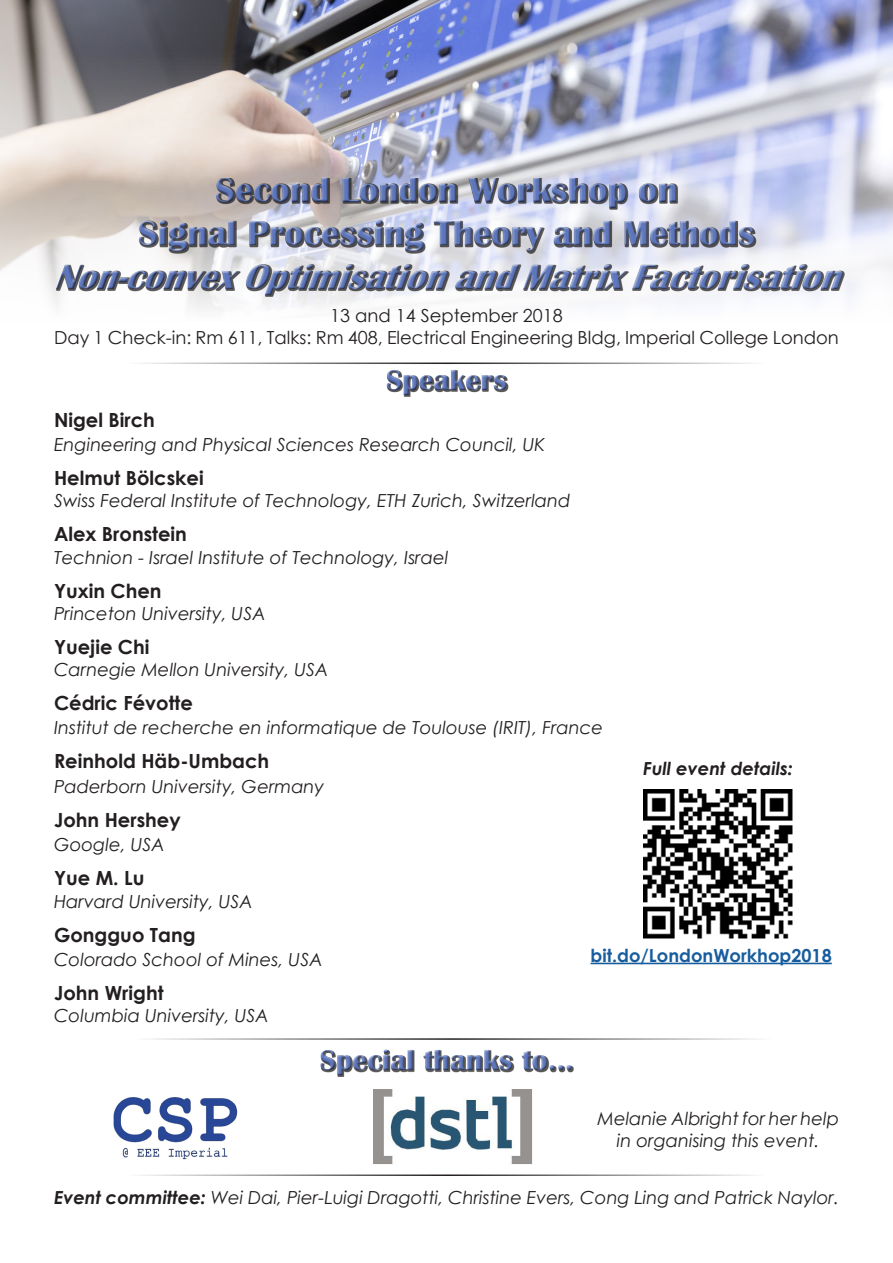
<style>
.page{position:relative;width:893px;height:1263px;background:#fff}
.page>*{position:absolute;margin:0;border:0;box-sizing:border-box;transform-origin:0 0}
.t1{font:700 36px/43.2px "Britannic";color:#5e77bb;text-align:center}
.t2{font:italic 700 36px "Britannic";color:#5e77bb}
.t3{font:700 30px "Britannic";color:#5e77bb}
.t4{font:700 19.5px "Century Gothic";color:#231f20}
.t5{font:italic 18px/21.6px "Century Gothic";color:#231f20;text-align:center}
.t6{font:18px "Century Gothic";color:#231f20}
.t7{font:700 18px "Century Gothic";color:#175d9e}
.t8{font:italic 700 18px "Century Gothic";color:#231f20}
.s1{font-weight:700}
</style>
<div class="page">
<img style="left:0;top:0;width:893px;height:310px">
<div style="left:54px;top:177px;width:791px;height:120px;background:#231f20;opacity:.75"></div>
<hr style="left:128px;top:362px;width:637px;height:2px;background:#231f20">
<hr style="left:134px;top:1038px;width:638px;height:2px;background:#231f20">
<hr style="left:128px;top:1174px;width:637px;height:2px;background:#231f20">
<div style="left:319px;top:1049px;width:255px;height:28px;background:#231f20;opacity:.75"></div>
<img style="left:113px;top:1097px;width:125px;height:63px">
<img style="left:374px;top:1090px;width:158px;height:74px">
<div style="left:385px;top:369px;width:124px;height:28px;background:#231f20;opacity:.75"></div>
<img style="left:643px;top:789px;width:150px;height:150px">
<hr style="left:591px;top:963px;width:241px;height:1px;background:#175d9e">
<h1 class="t1" style="left:138px;top:169px;width:618px">Second London Workshop on<br>Signal Processing Theory and Methods</h1>
<h1 class="t2" style="left:54px;top:256px;width:801px">Non-convexOptimisationandMatrixFactorisation</h1>
<p class="t6" style="left:330px;top:303px;width:234px">13 and 14 September 2018</p>
<p class="t6" style="left:54px;top:325px;width:786px">Day 1 Check-in: Rm 611, Talks: Rm 408, Electrical Engineering Bldg, Imperial College London</p>
<h2 class="t3" style="left:386px;top:363px;width:123px">Speakers</h2>
<p class="t4" style="left:54px;top:406px;width:103px">Nigel Birch</p>
<p class="t5" style="left:54px;top:433px;width:493px">Engineering and Physical Sciences Research Council, UK</p>
<p class="t4" style="left:54px;top:463px;width:151px">Helmut Bölcskei</p>
<p class="t5" style="left:54px;top:489px;width:518px">Swiss Federal Institute of Technology, ETH Zurich, Switzerland</p>
<p class="t4" style="left:54px;top:519px;width:134px">Alex Bronstein</p>
<p class="t5" style="left:54px;top:547px;width:396px">Technion - Israel Institute of Technology, Israel</p>
<p class="t4" style="left:54px;top:577px;width:109px">Yuxin Chen</p>
<p class="t5" style="left:54px;top:602px;width:213px">Princeton University, USA</p>
<p class="t4" style="left:54px;top:632px;width:97px">Yuejie Chi</p>
<p class="t5" style="left:54px;top:658px;width:276px">Carnegie Mellon University, USA</p>
<p class="t4" style="left:54px;top:688px;width:140px">Cédric Févotte</p>
<p class="t5" style="left:54px;top:716px;width:551px">Institut de recherche en informatique de Toulouse (IRIT), France</p>
<p class="t4" style="left:54px;top:746px;width:217px">Reinhold Häb-Umbach</p>
<p class="t5" style="left:54px;top:775px;width:272px">Paderborn University, Germany</p>
<p class="t4" style="left:54px;top:805px;width:128px">John Hershey</p>
<p class="t5" style="left:54px;top:833px;width:112px">Google, USA</p>
<p class="t4" style="left:54px;top:863px;width:92px">Yue M. Lu</p>
<p class="t5" style="left:54px;top:890px;width:200px">Harvard University, USA</p>
<p class="t4" style="left:54px;top:920px;width:143px">Gongguo Tang</p>
<p class="t5" style="left:54px;top:948px;width:270px">Colorado School of Mines, USA</p>
<p class="t4" style="left:54px;top:978px;width:111px">John Wright</p>
<p class="t5" style="left:54px;top:1004px;width:216px">Columbia University, USA</p>
<p class="t8" style="left:643px;top:755px;width:151px">Full event details:</p>
<p class="t7" style="left:591px;top:941px;width:243px">bit.do/LondonWorkhop2018</p>
<h2 class="t3" style="left:319px;top:1043px;width:256px">Special thanks to...</h2>
<p class="t5" style="left:597px;top:1107px;width:243px">Melanie Albright for her help in organising this event.</p>
<p class="t5" style="left:54px;top:1186px;width:786px"><span class="s1">Event committee:</span> Wei Dai, Pier-Luigi Dragotti, Christine Evers, Cong Ling and Patrick Naylor.</p>
</div>
